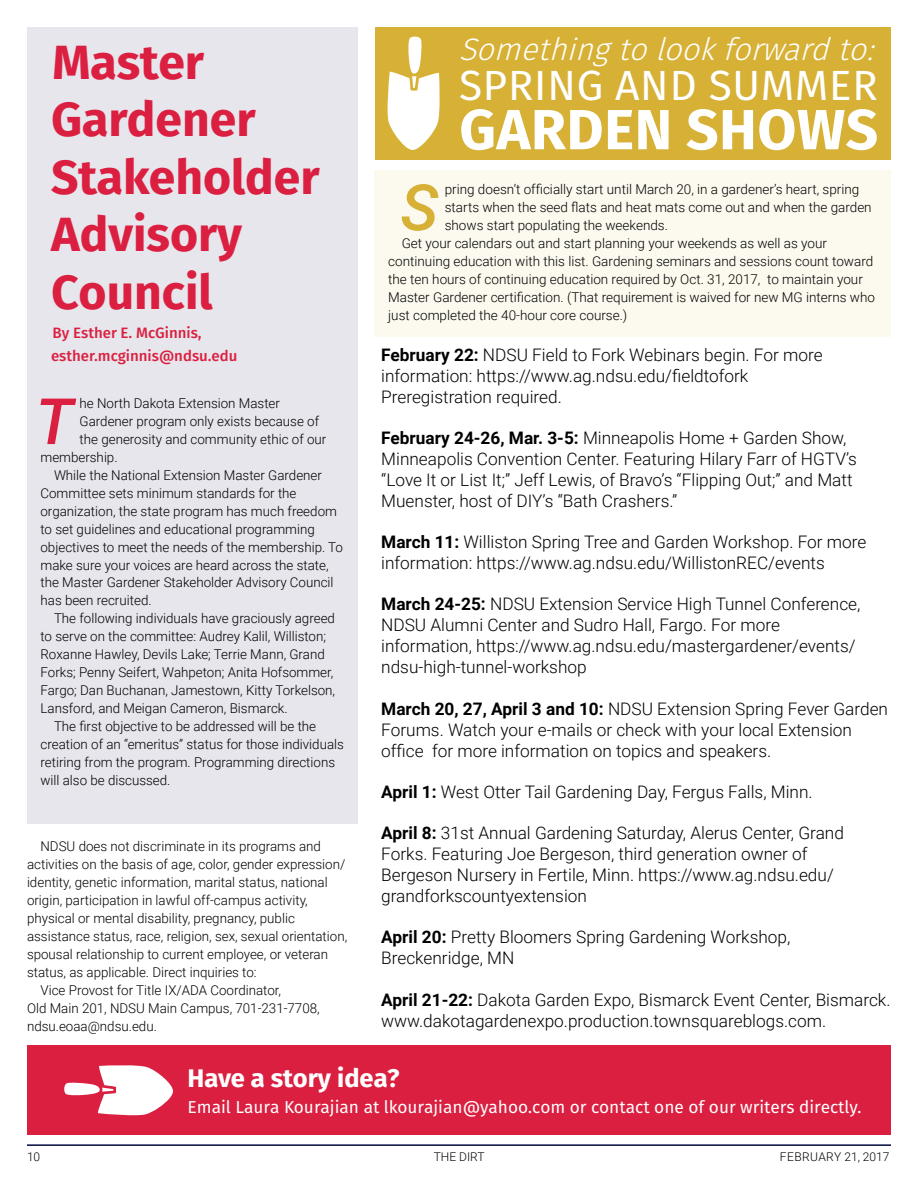
<style>
.page{position:relative;width:918px;height:1188px;background:#fff}
.page>*{position:absolute;margin:0;border:0;box-sizing:border-box;transform-origin:0 0}
.t1{font:italic 500 64.2px "Roboto";color:#d7b136}
.t2{font:italic 500 63.9px "Roboto";color:#db1f40}
.t3{font:700 56.55px "Fira Sans OT";letter-spacing:.01em;color:#fff}
.t4{font:700 48px/57.6px "Fira Sans OT";color:#db1f40}
.t5{font:42.15px "Fira Sans OT";color:#fff}
.t6{font:italic 31.05px "Fira Sans OT Light";color:#fff}
.t7{font:700 25.5px "Fira Sans OT";letter-spacing:-.005em;color:#fff}
.t8{font:300 17.25px/21px "Roboto";color:#000}
.t9{font:17.25px "Fira Sans OT";color:#fff}
.t10{font:15px/22.5px "Fira Sans OT Medium";color:#db1f40}
.t11{font:300 13.5px "Roboto";color:#000}
.t12{font:300 12px "Roboto";letter-spacing:.025em;color:#000}
.t13{font:300 12px "Roboto";color:#000}
.s1{font-weight:700}
</style>
<div class="page">
<hr style="left:27px;top:1144px;width:864px;height:2px;background:#00073d">
<div style="left:27px;top:27px;width:330px;height:797px;background:#e6e6ec"></div>
<div style="left:27px;top:1045px;width:864px;height:90px;background:#db1f40"></div>
<svg style="left:64px;top:1065px;width:109px;height:51px"></svg>
<div style="left:375px;top:171px;width:516px;height:166px;background:#fcf9ef"></div>
<div style="left:375px;top:27px;width:516px;height:133px;background:#d7b136"></div>
<svg style="left:387px;top:36px;width:53px;height:114px"></svg>
<h3 class="t6" style="left:459px;top:27px;width:430px">Somethingtolookforwardto:</h3>
<h3 class="t5" style="left:459px;top:56px;width:184px">Springand</h3>
<h3 class="t5" style="left:709px;top:56px;width:53px">summer</h3>
<h3 class="t3" style="left:459px;top:90px;width:366px">garden shows</h3>
<h3 class="t4" style="left:51px;top:37px;width:270px">Master<br>Gardener<br>Stakeholder<br>Advisory<br>Council</h3>
<p class="t10" style="left:51px;top:323px;width:188px">By Esther E. McGinnis, esther.mcginnis@ndsu.edu</p>
<h1 class="t1" style="left:400px;top:162px;width:39px">S</h1>
<p class="t11" style="left:445px;top:180px;width:416px">pring doesn’t officially start until March 20, in a gardener’s heart, spring</p>
<p class="t11" style="left:445px;top:198px;width:428px">starts when the seed flats and heat mats come out and when the garden</p>
<p class="t11" style="left:445px;top:216px;width:225px">shows start populating the weekends.</p>
<p class="t11" style="left:402px;top:234px;width:427px">Get your calendars out and start planning your weekends as well as your</p>
<p class="t11" style="left:388px;top:252px;width:487px">continuing education with this list. Gardening seminars and sessions count toward</p>
<p class="t11" style="left:388px;top:270px;width:476px">the ten hours of continuing education required by Oct. 31, 2017, to maintain your</p>
<p class="t11" style="left:388px;top:288px;width:488px">Master Gardener certification. (That requirement is waived for new MG interns who</p>
<p class="t11" style="left:388px;top:306px;width:241px">just completed the 40-hour core course.)</p>
<p class="t8" style="left:381px;top:343px;width:443px"><span class="s1">February 22:</span> NDSU Field to Fork Webinars begin. For more information: https://www.ag.ndsu.edu/fieldtofork<br>Preregistration required.</p>
<p class="t8" style="left:381px;top:427px;width:477px"><span class="s1">February 24-26, Mar. 3-5:</span> Minneapolis Home + Garden Show, Minneapolis Convention Center. Featuring Hilary Farr of HGTV’s “Love It or List It;” Jeff Lewis, of Bravo’s “Flipping Out;” and Matt Muenster, host of DIY’s “Bath Crashers.”</p>
<p class="t8" style="left:381px;top:531px;width:487px"><span class="s1">March 11:</span> Williston Spring Tree and Garden Workshop. For more information: https://www.ag.ndsu.edu/WillistonREC/events</p>
<p class="t8" style="left:381px;top:593px;width:481px"><span class="s1">March 24-25:</span> NDSU Extension Service High Tunnel Conference, NDSU Alumni Center and Sudro Hall, Fargo. For more information, https://www.ag.ndsu.edu/mastergardener/events/ ndsu-high-tunnel-workshop</p>
<p class="t8" style="left:381px;top:697px;width:508px"><span class="s1">March 20, 27, April 3 and 10:</span> NDSU Extension Spring Fever Garden<br>Forums. Watch your e-mails or check with your local Extension office for more information on topics and speakers.</p>
<p class="t8" style="left:381px;top:781px;width:433px"><span class="s1">April 1:</span> West Otter Tail Gardening Day, Fergus Falls, Minn.</p>
<p class="t8" style="left:381px;top:822px;width:464px"><span class="s1">April 8:</span> 31st Annual Gardening Saturday, Alerus Center, Grand Forks. Featuring Joe Bergeson, third generation owner of Bergeson Nursery in Fertile, Minn. https://www.ag.ndsu.edu/ grandforkscountyextension</p>
<p class="t8" style="left:381px;top:926px;width:411px"><span class="s1">April 20:</span> Pretty Bloomers Spring Gardening Workshop,<br>Breckenridge, MN</p>
<p class="t8" style="left:381px;top:988px;width:511px"><span class="s1">April 21-22:</span> Dakota Garden Expo, Bismarck Event Center, Bismarck. www.dakotagardenexpo.production.townsquareblogs.com.</p>
<h2 class="t2" style="left:36px;top:377px;width:39px">T</h2>
<p class="t11" style="left:80px;top:394px;width:202px">he North Dakota Extension Master</p>
<p class="t11" style="left:80px;top:412px;width:241px">Gardener program only exists because of</p>
<p class="t11" style="left:80px;top:430px;width:248px">the generosity and community ethic of our</p>
<p class="t11" style="left:41px;top:448px;width:79px">membership.</p>
<p class="t11" style="left:54px;top:466px;width:270px">While the National Extension Master Gardener</p>
<p class="t11" style="left:41px;top:484px;width:258px">Committee sets minimum standards for the</p>
<p class="t11" style="left:41px;top:502px;width:298px">organization, the state program has much freedom</p>
<p class="t11" style="left:41px;top:519px;width:276px">to set guidelines and educational programming</p>
<p class="t11" style="left:41px;top:537px;width:304px">objectives to meet the needs of the membership. To</p>
<p class="t11" style="left:41px;top:555px;width:290px">make sure your voices are heard across the state,</p>
<p class="t11" style="left:41px;top:573px;width:295px">the Master Gardener Stakeholder Advisory Council</p>
<p class="t11" style="left:41px;top:591px;width:113px">has been recruited.</p>
<p class="t11" style="left:54px;top:609px;width:283px">The following individuals have graciously agreed</p>
<p class="t11" style="left:41px;top:627px;width:287px">to serve on the committee: Audrey Kalil, Williston;</p>
<p class="t11" style="left:41px;top:645px;width:286px">Roxanne Hawley, Devils Lake; Terrie Mann, Grand</p>
<p class="t11" style="left:41px;top:663px;width:294px">Forks; Penny Seifert, Wahpeton; Anita Hofsommer,</p>
<p class="t11" style="left:41px;top:681px;width:296px">Fargo; Dan Buchanan, Jamestown, Kitty Torkelson,</p>
<p class="t11" style="left:41px;top:699px;width:249px">Lansford, and Meigan Cameron, Bismarck.</p>
<p class="t11" style="left:54px;top:717px;width:264px">The first objective to be addressed will be the</p>
<p class="t11" style="left:41px;top:735px;width:305px">creation of an “emeritus” status for those individuals</p>
<p class="t11" style="left:41px;top:753px;width:296px">retiring from the program. Programming directions</p>
<p class="t11" style="left:41px;top:770px;width:132px">will also be discussed.</p>
<p class="t11" style="left:40px;top:837px;width:282px">NDSU does not discriminate in its programs and</p>
<p class="t11" style="left:27px;top:855px;width:320px">activities on the basis of age, color, gender expression/</p>
<p class="t11" style="left:27px;top:873px;width:302px">identity, genetic information, marital status, national</p>
<p class="t11" style="left:27px;top:891px;width:282px">origin, participation in lawful off-campus activity,</p>
<p class="t11" style="left:27px;top:909px;width:269px">physical or mental disability, pregnancy, public</p>
<p class="t11" style="left:27px;top:927px;width:322px">assistance status, race, religion, sex, sexual orientation,</p>
<p class="t11" style="left:27px;top:945px;width:303px">spousal relationship to current employee, or veteran</p>
<p class="t11" style="left:27px;top:963px;width:231px">status, as applicable. Direct inquiries to:</p>
<p class="t11" style="left:40px;top:981px;width:242px">Vice Provost for Title IX/ADA Coordinator,</p>
<p class="t11" style="left:27px;top:998px;width:294px">Old Main 201, NDSU Main Campus, 701-231-7708,</p>
<p class="t11" style="left:27px;top:1016px;width:131px">ndsu.eoaa@ndsu.edu.</p>
<h3 class="t7" style="left:188px;top:1060px;width:214px">Have a story idea?</h3>
<p class="t9" style="left:188px;top:1095px;width:676px">Email Laura Kourajian at lkourajian@yahoo.com or contact one of our writers directly.</p>
<p class="t13" style="left:27px;top:1149px;width:15px">10</p>
<p class="t13" style="left:434px;top:1149px;width:52px">THE DIRT</p>
<p class="t12" style="left:780px;top:1149px;width:111px">FEBRUARY 21, 2017</p>
</div>
